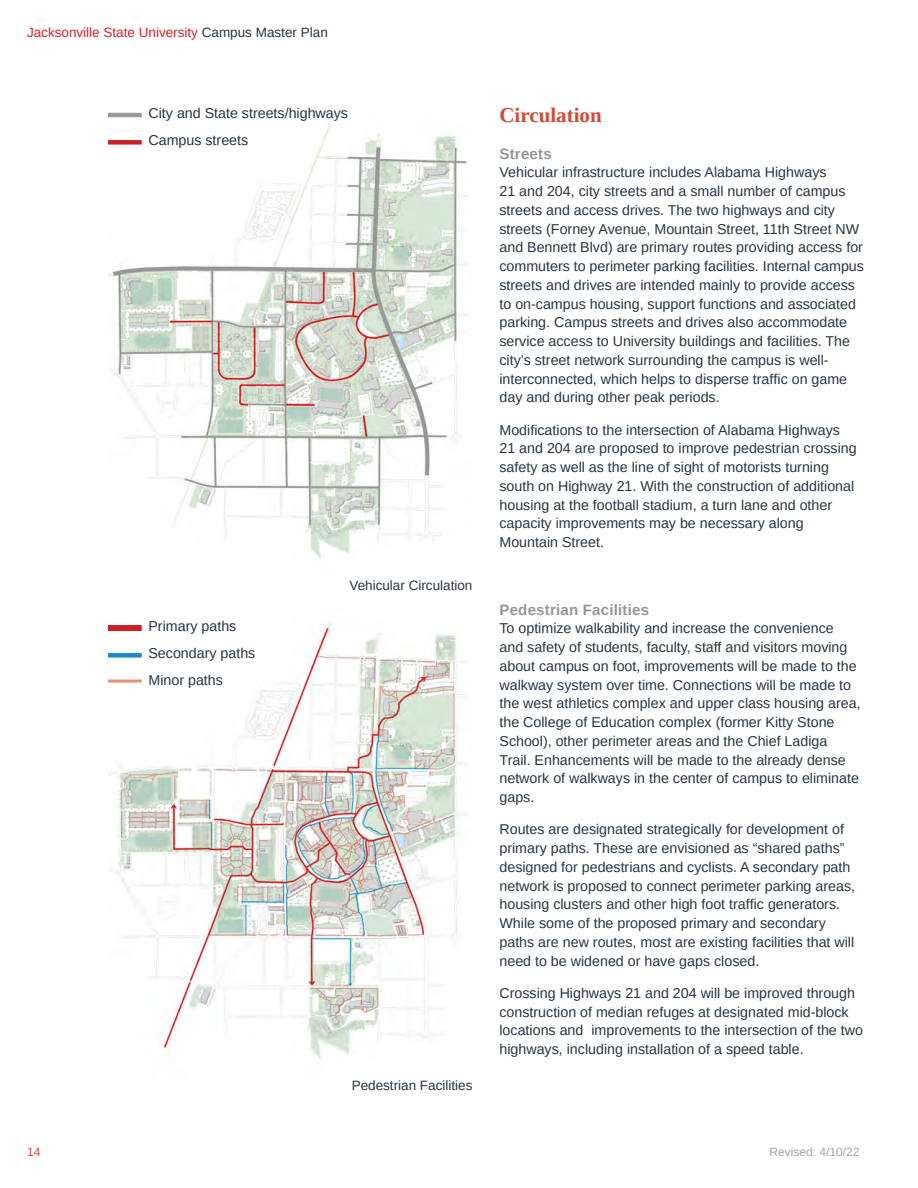
<style>
.page{position:relative;width:918px;height:1188px;background:#fff}
.page>*{position:absolute;margin:0;border:0;box-sizing:border-box;transform-origin:0 0}
.Heading_1{font:700 21px "Liberation Serif";color:#d34a37}
.Heading_2{font:700 15px "Liberation Sans";letter-spacing:.015em;color:#939598}
.t1{font:14.25px/18.8px "Liberation Sans";color:#263544}
.t2{font:13.5px "Liberation Sans";color:#d1232a}
.t3{font:13.5px "Liberation Sans";color:#263544}
.t4{font:12px "Liberation Sans";color:#a3a4a8}
.t5{font:12px "Liberation Sans";color:#d34a37}
.s1{color:#263544}
</style>
<div class="page">
<img style="left:108px;top:112px;width:360px;height:447px">
<img style="left:108px;top:621px;width:359px;height:438px">
<div style="left:108px;top:625px;width:34px;height:6px;background:#cd2027"></div>
<div style="left:108px;top:653px;width:34px;height:5px;background:#1b88c9"></div>
<hr style="left:108px;top:680px;width:34px;height:3px;background:#e39077">
<hr style="left:108px;top:113px;width:34px;height:4px;background:#999">
<div style="left:108px;top:140px;width:34px;height:5px;background:#cd2027"></div>
<p class="t2" style="left:27px;top:24px;width:302px">Jacksonville State University <span class="s1">Campus Master Plan</span></p>
<p class="t1" style="left:148px;top:104px;width:201px">City and State streets/highways</p>
<p class="t1" style="left:148px;top:131px;width:101px">Campus streets</p>
<p class="t1" style="left:148px;top:617px;width:89px">Primary paths</p>
<p class="t1" style="left:148px;top:644px;width:108px">Secondary paths</p>
<p class="t1" style="left:148px;top:671px;width:76px">Minor paths</p>
<p class="t3" style="left:349px;top:577px;width:125px">Vehicular Circulation</p>
<p class="t3" style="left:352px;top:1077px;width:122px">Pedestrian Facilities</p>
<p class="Heading_1" style="left:500px;top:101px;width:104px">Circulation</p>
<p class="Heading_2" style="left:500px;top:143px;width:54px">Streets</p>
<p class="t1" style="left:500px;top:163px;width:366px">Vehicular infrastructure includes Alabama Highways<br>21 and 204, city streets and a small number of campus streets and access drives. The two highways and city streets (Forney Avenue, Mountain Street, 11th Street NW and Bennett Blvd) are primary routes providing access for commuters to perimeter parking facilities. Internal campus streets and drives are intended mainly to provide access to on-campus housing, support functions and associated parking. Campus streets and drives also accommodate service access to University buildings and facilities. The city’s street network surrounding the campus is well&shy;interconnected, which helps to disperse traffic on game day and during other peak periods.</p>
<p class="t1" style="left:500px;top:420px;width:359px">Modifications to the intersection of Alabama Highways 21 and 204 are proposed to improve pedestrian crossing safety as well as the line of sight of motorists turning south on Highway 21. With the construction of additional housing at the football stadium, a turn lane and other capacity improvements may be necessary along Mountain Street.</p>
<p class="Heading_2" style="left:500px;top:599px;width:151px">Pedestrian Facilities</p>
<p class="t1" style="left:500px;top:619px;width:363px">To optimize walkability and increase the convenience and safety of students, faculty, staff and visitors moving about campus on foot, improvements will be made to the walkway system over time. Connections will be made to the west athletics complex and upper class housing area, the College of Education complex (former Kitty Stone School), other perimeter areas and the Chief Ladiga Trail. Enhancements will be made to the already dense network of walkways in the center of campus to eliminate gaps.</p>
<p class="t1" style="left:500px;top:820px;width:357px">Routes are designated strategically for development of primary paths. These are envisioned as “shared paths” designed for pedestrians and cyclists. A secondary path network is proposed to connect perimeter parking areas, housing clusters and other high foot traffic generators.<br>While some of the proposed primary and secondary paths are new routes, most are existing facilities that will need to be widened or have gaps closed.</p>
<p class="t1" style="left:500px;top:984px;width:365px">Crossing Highways 21 and 204 will be improved through construction of median refuges at designated mid-block locations and improvements to the intersection of the two highways, including installation of a speed table.</p>
<p class="t5" style="left:27px;top:1144px;width:15px">14</p>
<p class="t4" style="left:770px;top:1144px;width:92px">Revised: 4/10/22</p>
</div>
